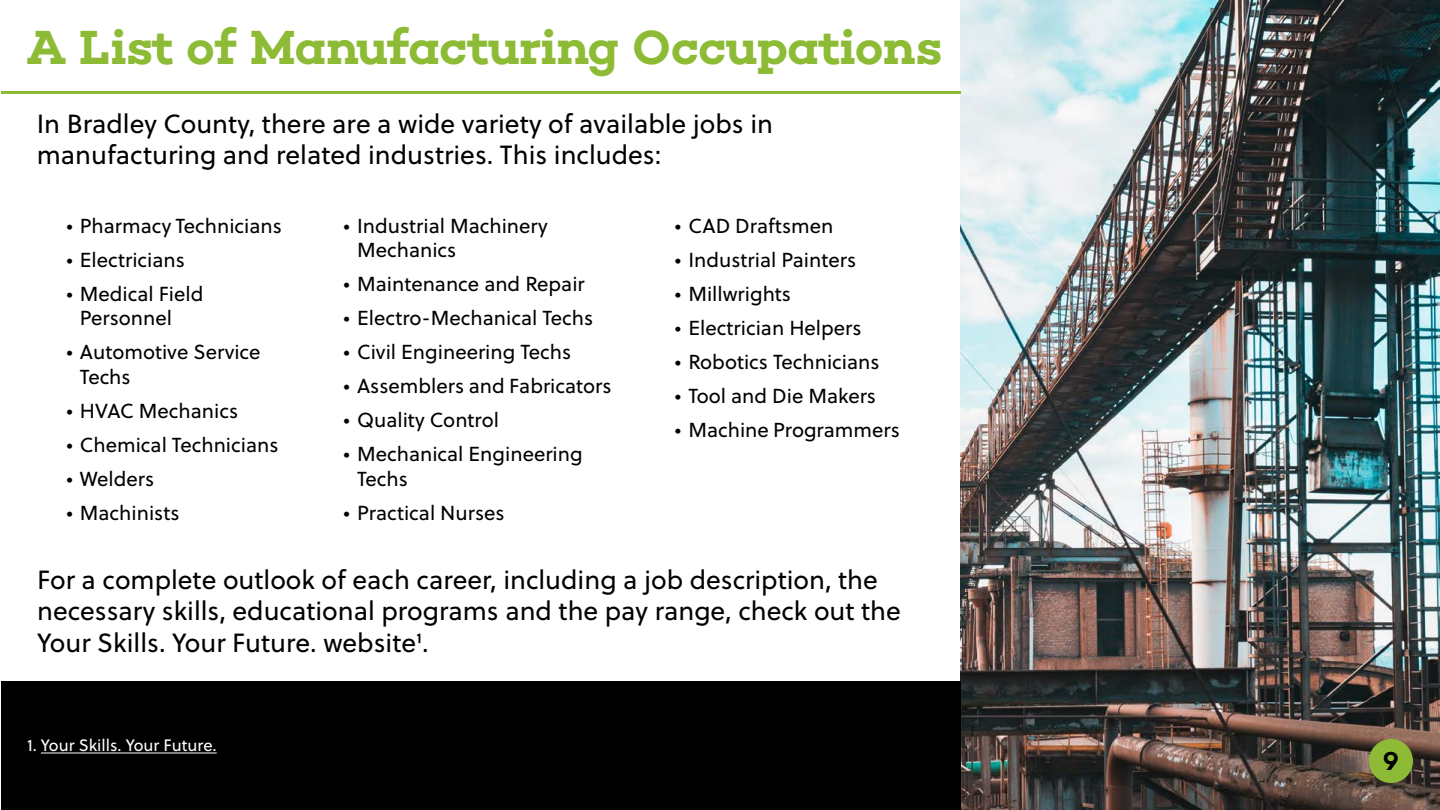
<style>
.page{position:relative;width:1440px;height:810px;background:#fff}
.page>*{position:absolute;margin:0;border:0;box-sizing:border-box;transform-origin:0 0}
.t1{font:600 48.75px "Choplin";letter-spacing:-.015em;color:#8dbb36}
.t2{font:26.25px/31.5px "Soleil";color:#000}
.t3{font:600 26.25px "Choplin";color:#000}
.t4{font:20.25px/24.3px "Soleil";color:#000}
.t5{font:16.5px "Soleil";color:#fff}
</style>
<div class="page">
<img style="left:961px;top:0;width:479px;height:810px">
<div style="left:1369px;top:739px;width:44px;height:44px;background:#8dbb36;border-radius:50%"></div>
<hr style="left:1px;top:92px;width:960px;height:2px;background:#8dbb36">
<div style="left:1px;top:682px;width:960px;height:128px;background:#000"></div>
<hr style="left:41px;top:753px;width:176px;height:1px;background:#fff">
<h1 class="t1" style="left:27px;top:18px;width:917px">A List of Manufacturing Occupations</h1>
<p class="t2" style="left:37px;top:107px;width:738px">In Bradley County, there are a wide variety of available jobs in manufacturing and related industries. This includes:</p>
<p class="t4" style="left:66px;top:213px;width:217px">• Pharmacy Technicians</p>
<p class="t4" style="left:66px;top:247px;width:120px">• Electricians</p>
<p class="t4" style="left:80px;top:281px;width:125px;text-indent:-14px">• Medical Field<br>Personnel</p>
<p class="t4" style="left:80px;top:340px;width:182px;text-indent:-14px">• Automotive Service<br>Techs</p>
<p class="t4" style="left:66px;top:398px;width:173px">• HVAC Mechanics</p>
<p class="t4" style="left:66px;top:432px;width:214px">• Chemical Technicians</p>
<p class="t4" style="left:66px;top:466px;width:89px">• Welders</p>
<p class="t4" style="left:66px;top:500px;width:115px">• Machinists</p>
<p class="t4" style="left:357px;top:213px;width:192px;text-indent:-14px">• Industrial Machinery<br>Mechanics</p>
<p class="t4" style="left:344px;top:271px;width:243px">• Maintenance and Repair</p>
<p class="t4" style="left:344px;top:305px;width:251px">• Electro-Mechanical Techs</p>
<p class="t4" style="left:344px;top:339px;width:229px">• Civil Engineering Techs</p>
<p class="t4" style="left:344px;top:374px;width:269px">• Assemblers and Fabricators</p>
<p class="t4" style="left:344px;top:408px;width:157px">• Quality Control</p>
<p class="t4" style="left:357px;top:442px;width:227px;text-indent:-14px">• Mechanical Engineering<br>Techs</p>
<p class="t4" style="left:344px;top:500px;width:163px">• Practical Nurses</p>
<p class="t4" style="left:675px;top:213px;width:160px">• CAD Draftsmen</p>
<p class="t4" style="left:675px;top:247px;width:183px">• Industrial Painters</p>
<p class="t4" style="left:675px;top:281px;width:118px">• Millwrights</p>
<p class="t4" style="left:675px;top:315px;width:188px">• Electrician Helpers</p>
<p class="t4" style="left:675px;top:349px;width:206px">• Robotics Technicians</p>
<p class="t4" style="left:675px;top:383px;width:203px">• Tool and Die Makers</p>
<p class="t4" style="left:675px;top:417px;width:226px">• Machine Programmers</p>
<p class="t2" style="left:37px;top:563px;width:865px">For a complete outlook of each career, including a job description, the necessary skills, educational programs and the pay range, check out the<br>Your Skills. Your Future. website1.</p>
<p class="t5" style="left:27px;top:734px;width:191px">1. Your Skills. Your Future.</p>
<p class="t3" style="left:1383px;top:745px;width:18px">9</p>
</div>
